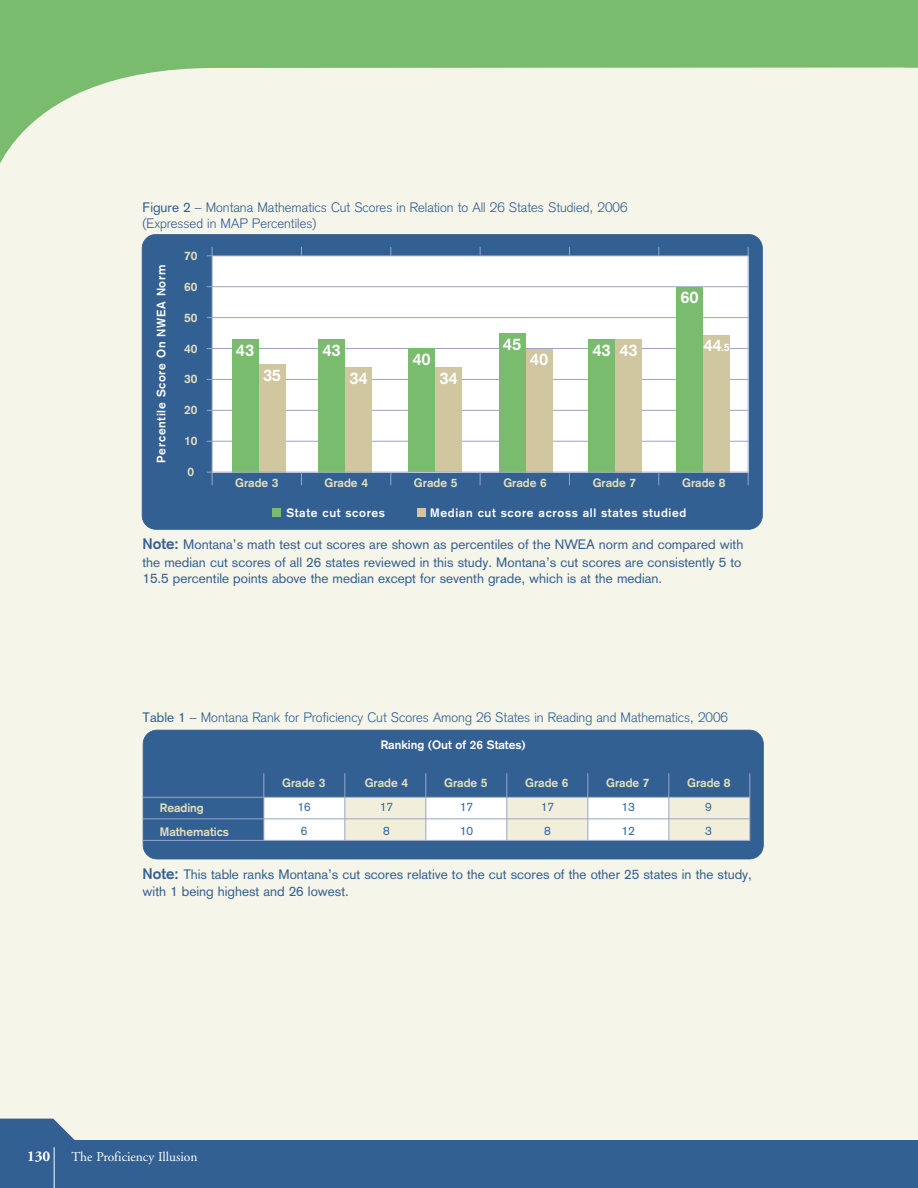
<style>
.page{position:relative;width:918px;height:1188px;background:#fff}
.page>*{position:absolute;margin:0;border:0;box-sizing:border-box;transform-origin:0 0}
.t1{font:700 16.5px "Akzidenz Grotesk";color:#fff}
.t2{font:700 15px "Adobe Garamond";color:#fff}
.t3{font:13.5px/17.5px "Akzidenz Grotesk";color:#336093}
.t4{font:300 13.5px/16.2px "Akzidenz Grotesk";color:#336093}
.t5{font:13.5px "Adobe Garamond";color:#fff}
.t6{font:700 12px/24px "Akzidenz Grotesk";color:#e5e0bd}
.t7{font:700 12px "Akzidenz Grotesk";letter-spacing:.055em;color:#fff}
.t8{font:700 12px "Akzidenz Grotesk";color:#fff}
.t9{font:12px "Akzidenz Grotesk";color:#3769a0}
.s1{font-weight:400}
.s2{font-size:10.5px}
.s3{font-weight:700;font-size:15px}
</style>
<div class="page">
<div style="left:0;top:27px;width:918px;height:1134px;background:#f6f5e9"></div>
<svg style="left:0;top:0;width:904px;height:163px"></svg>
<svg style="left:0;top:1119px;width:904px;height:69px;fill:#336093"></svg>
<hr style="left:54px;top:1147px;width:1px;height:41px;background:#fff">
<svg style="left:904px;top:1140px;width:14px;height:48px"></svg>
<svg style="left:904px;top:0;width:14px;height:68px"></svg>
<div style="left:142px;top:234px;width:620px;height:295px;background:#336093;border-radius:14px"></div>
<div style="left:142px;top:234px;width:621px;height:296px;border:2px solid #336093;border-radius:14px"></div>
<hr style="left:301px;top:247px;width:1px;height:238px;background:#9aa5c5">
<hr style="left:390px;top:247px;width:1px;height:238px;background:#9aa5c5">
<hr style="left:480px;top:247px;width:1px;height:238px;background:#9aa5c5">
<hr style="left:569px;top:247px;width:1px;height:238px;background:#9aa5c5">
<hr style="left:658px;top:247px;width:1px;height:238px;background:#9aa5c5">
<div style="left:212px;top:256px;width:536px;height:216px;background:#fff"></div>
<hr style="left:212px;top:247px;width:1px;height:238px;background:#9aa5c5">
<hr style="left:207px;top:255px;width:542px;height:1px;background:#9aa5c5">
<hr style="left:207px;top:286px;width:542px;height:1px;background:#9aa5c5">
<hr style="left:207px;top:317px;width:542px;height:1px;background:#9aa5c5">
<hr style="left:207px;top:348px;width:542px;height:1px;background:#9aa5c5">
<hr style="left:207px;top:379px;width:542px;height:1px;background:#9aa5c5">
<hr style="left:207px;top:410px;width:542px;height:1px;background:#9aa5c5">
<hr style="left:207px;top:441px;width:542px;height:1px;background:#9aa5c5">
<div style="left:232px;top:339px;width:27px;height:133px;background:#7abc6e"></div>
<div style="left:259px;top:364px;width:27px;height:108px;background:#d0c69f"></div>
<div style="left:318px;top:339px;width:27px;height:133px;background:#7abc6e"></div>
<div style="left:345px;top:367px;width:27px;height:105px;background:#d0c69f"></div>
<div style="left:408px;top:349px;width:27px;height:123px;background:#7abc6e"></div>
<div style="left:435px;top:367px;width:27px;height:105px;background:#d0c69f"></div>
<div style="left:499px;top:333px;width:27px;height:139px;background:#7abc6e"></div>
<div style="left:526px;top:349px;width:27px;height:123px;background:#d0c69f"></div>
<div style="left:588px;top:339px;width:27px;height:133px;background:#7abc6e"></div>
<div style="left:615px;top:339px;width:27px;height:133px;background:#d0c69f"></div>
<div style="left:676px;top:287px;width:27px;height:185px;background:#7abc6e"></div>
<div style="left:703px;top:335px;width:27px;height:137px;background:#d0c69f"></div>
<hr style="left:207px;top:472px;width:542px;height:1px;background:#9aa5c5">
<div style="left:273px;top:509px;width:8px;height:8px;background:#7abc6e"></div>
<div style="left:417px;top:509px;width:8px;height:8px;background:#d0c69f"></div>
<hr style="left:748px;top:247px;width:1px;height:238px;background:#9aa5c5">
<div style="left:143px;top:730px;width:620px;height:129px;background:#336093;border-radius:14px"></div>
<div style="left:143px;top:730px;width:621px;height:129px;border:2px solid #336093;border-radius:14px"></div>
<div style="left:264px;top:797px;width:486px;height:43px;background:#fff"></div>
<div style="left:345px;top:797px;width:81px;height:43px;background:#f1efdb"></div>
<div style="left:507px;top:797px;width:81px;height:43px;background:#f1efdb"></div>
<div style="left:669px;top:797px;width:81px;height:43px;background:#f1efdb"></div>
<hr style="left:263px;top:773px;width:1px;height:68px;background:#9aa5c5">
<hr style="left:344px;top:773px;width:1px;height:68px;background:#9aa5c5">
<hr style="left:425px;top:773px;width:1px;height:68px;background:#9aa5c5">
<hr style="left:506px;top:773px;width:1px;height:68px;background:#9aa5c5">
<hr style="left:587px;top:773px;width:1px;height:68px;background:#9aa5c5">
<hr style="left:668px;top:773px;width:1px;height:68px;background:#9aa5c5">
<hr style="left:749px;top:773px;width:1px;height:68px;background:#9aa5c5">
<hr style="left:143px;top:797px;width:607px;height:1px;background:#9aa5c5">
<hr style="left:143px;top:818px;width:607px;height:1px;background:#9aa5c5">
<hr style="left:143px;top:840px;width:607px;height:1px;background:#9aa5c5">
<p class="t4" style="left:142px;top:201px;width:487px"><span class="s1">Figure 2</span> – Montana Mathematics Cut Scores in Relation to All 26 States Studied, 2006 (Expressed in MAP Percentiles)</p>
<p class="t7" style="left:157px;top:463px;width:199px;rotate:-90deg">Percentile Score On NWEA Norm</p>
<p class="t6" style="left:184px;top:245px;width:15px">70</p>
<p class="t6" style="left:184px;top:276px;width:15px">60</p>
<p class="t6" style="left:184px;top:307px;width:15px">50</p>
<p class="t6" style="left:184px;top:337px;width:15px">40</p>
<p class="t6" style="left:184px;top:368px;width:15px">30</p>
<p class="t6" style="left:184px;top:399px;width:15px">20</p>
<p class="t6" style="left:184px;top:430px;width:15px">10</p>
<p class="t6" style="left:187px;top:460px;width:8px">0</p>
<p class="t1" style="left:236px;top:344px;width:20px">43</p>
<p class="t1" style="left:263px;top:369px;width:19px">35</p>
<p class="t6" style="left:235px;top:472px;width:45px">Grade 3</p>
<p class="t1" style="left:322px;top:344px;width:20px">43</p>
<p class="t1" style="left:349px;top:372px;width:20px">34</p>
<p class="t6" style="left:325px;top:472px;width:45px">Grade 4</p>
<p class="t1" style="left:412px;top:354px;width:20px">40</p>
<p class="t1" style="left:439px;top:372px;width:20px">34</p>
<p class="t6" style="left:414px;top:472px;width:45px">Grade 5</p>
<p class="t1" style="left:503px;top:338px;width:20px">45</p>
<p class="t1" style="left:530px;top:354px;width:20px">40</p>
<p class="t1" style="left:592px;top:344px;width:47px">43 43</p>
<p class="t6" style="left:503px;top:472px;width:45px">Grade 6</p>
<p class="t6" style="left:593px;top:472px;width:45px">Grade 7</p>
<p class="t1" style="left:680px;top:292px;width:20px">60</p>
<p class="t1" style="left:704px;top:340px;width:27px">44<span class="s2">.5</span></p>
<p class="t6" style="left:682px;top:472px;width:45px">Grade 8</p>
<p class="t7" style="left:286px;top:509px;width:100px">State cut scores</p>
<p class="t7" style="left:430px;top:509px;width:258px">Median cut score across all states studied</p>
<p class="t3" style="left:143px;top:537px;width:602px"><span class="s3">Note:</span> Montana’s math test cut scores are shown as percentiles of the NWEA norm and compared with the median cut scores of all 26 states reviewed in this study. Montana’s cut scores are consistently 5 to</p>
<p class="t3" style="left:143px;top:571px;width:521px">15.5 percentile points above the median except for seventh grade, which is at the median.</p>
<p class="t4" style="left:143px;top:711px;width:587px"><span class="s1">Table 1</span> – Montana Rank for Proficiency Cut Scores Among 26 States in Reading and Mathematics, 2006</p>
<p class="t8" style="left:381px;top:741px;width:146px">Ranking (Out of 26 States)</p>
<p class="t6" style="left:160px;top:797px;width:71px">Reading<br>Mathematics</p>
<p class="t6" style="left:282px;top:772px;width:45px">Grade 3</p>
<p class="t6" style="left:365px;top:772px;width:45px">Grade 4</p>
<p class="t6" style="left:444px;top:772px;width:45px">Grade 5</p>
<p class="t6" style="left:525px;top:772px;width:45px">Grade 6</p>
<p class="t6" style="left:606px;top:772px;width:45px">Grade 7</p>
<p class="t6" style="left:687px;top:772px;width:45px">Grade 8</p>
<p class="t9" style="left:297px;top:803px;width:15px">16</p>
<p class="t9" style="left:380px;top:803px;width:15px">17</p>
<p class="t9" style="left:460px;top:803px;width:15px">17</p>
<p class="t9" style="left:541px;top:803px;width:15px">17</p>
<p class="t9" style="left:621px;top:803px;width:15px">13</p>
<p class="t9" style="left:705px;top:803px;width:8px">9</p>
<p class="t9" style="left:301px;top:827px;width:8px">6</p>
<p class="t9" style="left:383px;top:827px;width:8px">8</p>
<p class="t9" style="left:460px;top:827px;width:15px">10</p>
<p class="t9" style="left:544px;top:827px;width:8px">8</p>
<p class="t9" style="left:621px;top:827px;width:15px">12</p>
<p class="t9" style="left:705px;top:827px;width:8px">3</p>
<p class="t3" style="left:143px;top:867px;width:611px"><span class="s3">Note:</span> This table ranks Montana’s cut scores relative to the cut scores of the other 25 states in the study, with 1 being highest and 26 lowest.</p>
<p class="t2" style="left:27px;top:1150px;width:25px">130</p>
<p class="t5" style="left:71px;top:1151px;width:128px">The Proficiency Illusion</p>
</div>
